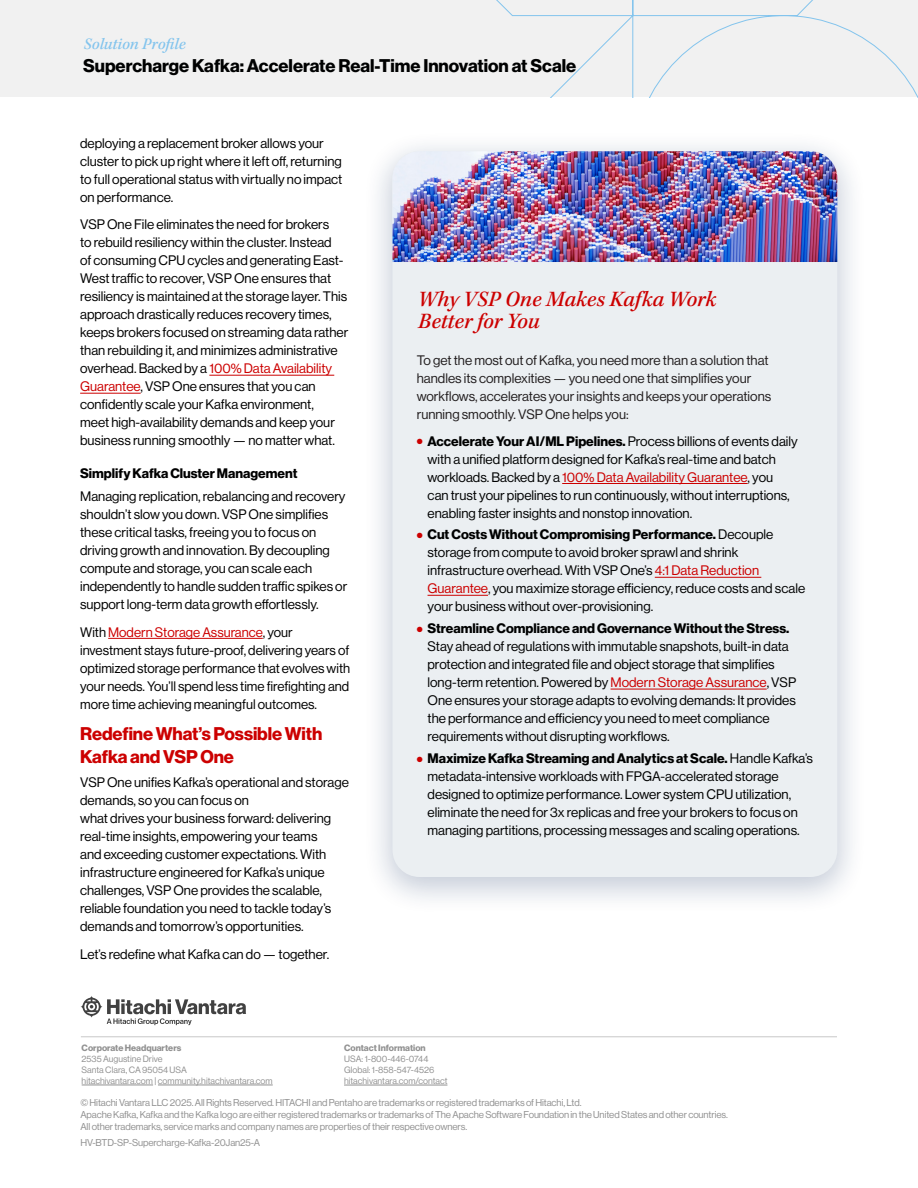
<style>
.page{position:relative;width:918px;height:1188px;background:#fff}
.page>*{position:absolute;margin:0;border:0;box-sizing:border-box;transform-origin:0 0}
.Callout_Headline_White_Kepler_Std_Medium{font:italic 500 22.5px/22.5px "Kepler Std";color:#c00}
.t1{font:18px "N Haas Grotesk DS Pro 75 Bd";color:#000101}
.Primary-Subhead-Red{font:18px/22.5px "N Haas Grotesk DS Pro 75 Bd";letter-spacing:-.005em;color:#c00}
.t2{font:italic 500 16.5px "Kepler Std";color:#83c4ed}
.Body{font:13.5px/18px "N Haas Grotesk DS Pro 55 Rg";color:#000101}
.Body_White_Text{font:13.5px/18px "N Haas Grotesk DS Pro 55 Rg";color:#231f20}
.Secondary-Subhead-Black{font:13.5px "N Haas Grotesk DS Pro 75 Bd";color:#000101}
.t3{font:9.75px/12px "N Haas Grotesk DS Pro 55 Rg";letter-spacing:-.01em;color:#919191}
.t4{font:9px/10.8px "N Haas Grotesk DS Pro 55 Rg";color:#919191}
.t5{font:9px "N Haas Grotesk DS Pro 75 Bd";color:#919191}
.s1{color:#c00}
.s2{font-family:"N Haas Grotesk DS Pro 75 Bd"}
</style>
<div class="page">
<hr style="left:81px;top:1036px;width:756px;height:1px;background:#c8c8c8">
<hr style="left:82px;top:1085px;width:71px;height:1px;background:#919191">
<hr style="left:158px;top:1085px;width:115px;height:1px;background:#919191">
<hr style="left:344px;top:1085px;width:103px;height:1px;background:#919191">
<svg style="left:81px;top:996px;width:165px;height:29px"></svg>
<div style="left:0;top:0;width:918px;height:97px;background:#f1f1f1"></div>
<svg style="left:496px;top:0;width:422px;height:98px"></svg>
<hr style="left:209px;top:375px;width:125px;height:1px;background:#c00">
<hr style="left:80px;top:393px;width:61px;height:1px;background:#c00">
<hr style="left:108px;top:638px;width:155px;height:1px;background:#c00">
<div style="left:362px;top:130px;width:505px;height:786px;background:#0e2b5d;opacity:.24"></div>
<div style="left:392px;top:151px;width:445px;height:726px;background:#ebeff2;border-radius:27px"></div>
<img style="left:392px;top:151px;width:445px;height:111px">
<hr style="left:562px;top:483px;width:186px;height:1px;background:#c00">
<hr style="left:655px;top:577px;width:106px;height:1px;background:#c00">
<hr style="left:428px;top:595px;width:60px;height:1px;background:#c00">
<hr style="left:611px;top:689px;width:156px;height:1px;background:#c00">
<p class="t2" style="left:84px;top:35px;width:104px">Solution Profile</p>
<h2 class="t1" style="left:83px;top:55px;width:495px">Supercharge Kafka: Accelerate Real-Time Innovation at Scale</h2>
<p class="Body" style="left:80px;top:135px;width:264px">deploying a replacement broker allows your cluster to pick up right where it left off, returning to full operational status with virtually no impact on performance.</p>
<p class="Body" style="left:80px;top:216px;width:270px">VSP One File eliminates the need for brokers<br>to rebuild resiliency within the cluster. Instead<br>of consuming CPU cycles and generating East-West traffic to recover, VSP One ensures that resiliency is maintained at the storage layer. This approach drastically reduces recovery times, keeps brokers focused on streaming data rather than rebuilding it, and minimizes administrative overhead. Backed by a <span class="s1">100% Data Availability Guarantee</span>, VSP One ensures that you can confidently scale your Kafka environment,<br>meet high-availability demands and keep your business running smoothly — no matter what.</p>
<p class="Secondary-Subhead-Black" style="left:80px;top:465px;width:219px">Simplify Kafka Cluster Management</p>
<p class="Body" style="left:80px;top:488px;width:269px">Managing replication, rebalancing and recovery shouldn’t slow you down. VSP One simplifies these critical tasks, freeing you to focus on driving growth and innovation. By decoupling compute and storage, you can scale each independently to handle sudden traffic spikes or support long-term data growth effortlessly.</p>
<p class="Body" style="left:80px;top:623px;width:272px">With <span class="s1">Modern Storage Assurance</span>, your investment stays future-proof, delivering years of optimized storage performance that evolves with your needs. You’ll spend less time firefighting and more time achieving meaningful outcomes.</p>
<p class="Primary-Subhead-Red" style="left:80px;top:723px;width:244px">Redefine What’s Possible With<br>Kafka and VSP One</p>
<p class="Body" style="left:80px;top:774px;width:270px">VSP One unifies Kafka’s operational and storage demands, so you can focus on<br>what drives your business forward: delivering real-time insights, empowering your teams<br>and exceeding customer expectations. With infrastructure engineered for Kafka’s unique challenges, VSP One provides the scalable, reliable foundation you need to tackle today’s demands and tomorrow’s opportunities.</p>
<p class="Body" style="left:80px;top:945px;width:251px">Let’s redefine what Kafka can do — together.</p>
<p class="Callout_Headline_White_Kepler_Std_Medium" style="left:418px;top:288px;width:299px">Why VSP One Makes Kafka Work<br>Better for You</p>
<p class="Body_White_Text" style="left:417px;top:351px;width:356px">To get the most out of Kafka, you need more than a solution that handles its complexities — you need one that simplifies your workflows, accelerates your insights and keeps your operations running smoothly. VSP One helps you:</p>
<p class="Body" style="left:428px;top:432px;width:372px;text-indent:-11px"><span class="s1">●</span> <span class="s2">Accelerate Your AI/ML Pipelines.</span> Process billions of events daily with a unified platform designed for Kafka’s real-time and batch workloads. Backed by a <span class="s1">100% Data Availability Guarantee</span>, you<br>can trust your pipelines to run continuously, without interruptions, enabling faster insights and nonstop innovation.</p>
<p class="Body" style="left:428px;top:526px;width:379px;text-indent:-11px"><span class="s1">●</span> <span class="s2">Cut Costs Without Compromising Performance.</span> Decouple storage from compute to avoid broker sprawl and shrink infrastructure overhead. With VSP One’s <span class="s1">4:1 Data Reduction Guarantee</span>, you maximize storage efficiency, reduce costs and scale your business without over-provisioning.</p>
<p class="Body" style="left:428px;top:620px;width:370px;text-indent:-11px"><span class="s1">●</span> <span class="s2">Streamline Compliance and Governance Without the Stress.<br></span>Stay ahead of regulations with immutable snapshots, built-in data protection and integrated file and object storage that simplifies long-term retention. Powered by <span class="s1">Modern Storage Assurance</span>, VSP One ensures your storage adapts to evolving demands: It provides the performance and efficiency you need to meet compliance requirements without disrupting workflows.</p>
<p class="Body" style="left:428px;top:749px;width:387px;text-indent:-11px"><span class="s1">●</span> <span class="s2">Maximize Kafka Streaming and Analytics at Scale.</span> Handle Kafka’s metadata-intensive workloads with FPGA-accelerated storage designed to optimize performance. Lower system CPU utilization, eliminate the need for 3x replicas and free your brokers to focus on managing partitions, processing messages and scaling operations.</p>
<p class="t5" style="left:82px;top:1043px;width:101px">Corporate Headquarters</p>
<p class="t4" style="left:82px;top:1054px;width:193px">2535 Augustine Drive<br>Santa Clara, CA 95054 USA<br>hitachivantara.com | community.hitachivantara.com</p>
<p class="t5" style="left:344px;top:1043px;width:83px">Contact Information</p>
<p class="t4" style="left:344px;top:1054px;width:105px">USA: 1-800-446-0744<br>Global: 1-858-547-4526 hitachivantara.com/contact</p>
<p class="t3" style="left:80px;top:1096px;width:649px">© Hitachi Vantara LLC 2025. All Rights Reserved. HITACHI and Pentaho are trademarks or registered trademarks of Hitachi, Ltd.<br>Apache Kafka, Kafka and the Kafka logo are either registered trademarks or trademarks of The Apache Software Foundation in the United States and other countries.<br>All other trademarks, service marks and company names are properties of their respective owners.</p>
<p class="t3" style="left:80px;top:1137px;width:181px">HV-BTD-SP-Supercharge-Kafka-20Jan25-A</p>
</div>
